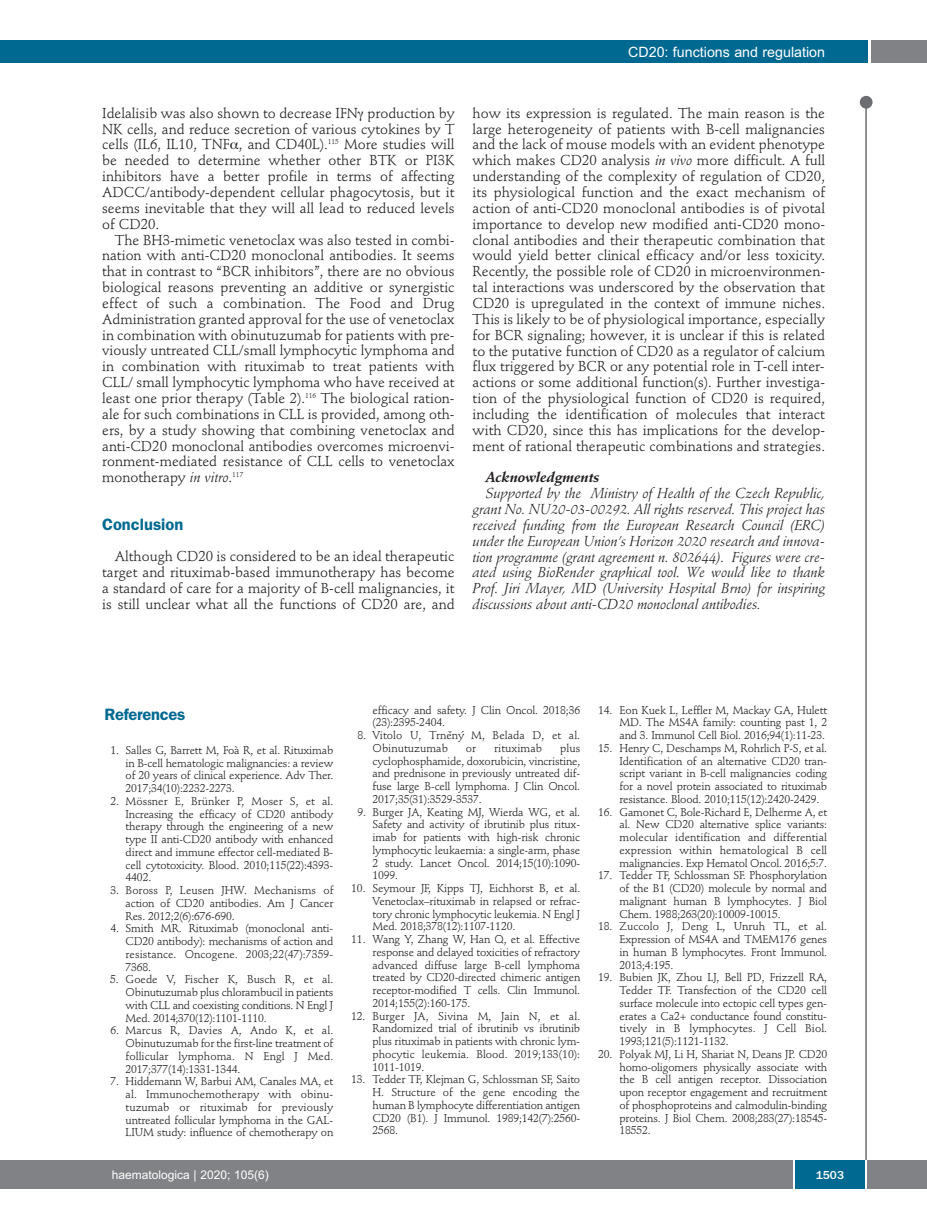
<style>
.page{position:relative;width:927px;height:1225px;background:#fff}
.page>*{position:absolute;margin:0;border:0;box-sizing:border-box;transform-origin:0 0}
.t1{font:600 16.5px "Franklin Gothic";letter-spacing:-.01em;color:#006991}
.t2{font:14.25px/15.9px "Stempel Schneidler";color:#231f20;text-align:justify}
.t3{font:italic 14.25px/15.9px "Stempel Schneidler";letter-spacing:-.005em;color:#231f20;text-align:justify}
.t4{font:14.25px "Arial";color:#fff}
.t5{font:italic 700 14.25px "Stempel Schneidler";letter-spacing:-.005em;color:#231f20}
.t6{font:12px "Arial";color:#fff}
.t7{font:500 12px "Franklin Gothic";color:#fff}
.t8{font:11.25px/12.8px "Stempel Schneidler";letter-spacing:-.015em;color:#231f20;text-align:justify}
.t9{font:11.25px/12.8px "Stempel Schneidler";letter-spacing:.005em;color:#231f20}
.s1{font-style:italic}
</style>
<div class="page">
<div style="left:860px;top:96px;width:12px;height:13px;background:#6c6d70;border-radius:50%"></div>
<hr style="left:865px;top:98px;width:2px;height:1062px;background:#6c6d70">
<div style="left:871px;top:40px;width:56px;height:22px;background:#808285"></div>
<div style="left:18px;top:40px;width:849px;height:22px;background:#006991"></div>
<div style="left:17px;top:1160px;width:910px;height:28px;background:#808285"></div>
<div style="left:795px;top:1160px;width:70px;height:28px;background:#006991"></div>
<hr style="left:793px;top:1160px;width:2px;height:28px;background:#fff">
<hr style="left:865px;top:1160px;width:2px;height:28px;background:#fff">
<div style="left:0;top:40px;width:19px;height:22px;background:#006991"></div>
<div style="left:0;top:1160px;width:18px;height:28px;background:#808285"></div>
<p class="t4" style="left:628px;top:44px;width:198px">CD20: functions and regulation</p>
<p class="t2" style="left:102px;top:106px;width:354px">Idelalisib was also shown to decrease IFN production by NK cells, and reduce secretion of various cytokines by T cells (IL6, IL10, TNF , and CD40L).<sup>115</sup> More studies will be needed to determine whether other BTK or PI3K inhibitors have a better profile in terms of affecting ADCC/antibody-dependent cellular phagocytosis, but it seems inevitable that they will all lead to reduced levels of CD20.</p>
<p class="t2" style="left:102px;top:233px;width:354px;text-indent:13px">The BH3-mimetic venetoclax was also tested in combi&shy;nation with anti-CD20 monoclonal antibodies. It seems that in contrast to “BCR inhibitors”, there are no obvious biological reasons preventing an additive or synergistic effect of such a combination. The Food and Drug Administration granted approval for the use of venetoclax in combination with obinutuzumab for patients with pre&shy;viously untreated CLL/small lymphocytic lymphoma and in combination with rituximab to treat patients with CLL/ small lymphocytic lymphoma who have received at least one prior therapy (Table 2).<sup>116</sup> The biological ration&shy;ale for such combinations in CLL is provided, among oth&shy;ers, by a study showing that combining venetoclax and anti-CD20 monoclonal antibodies overcomes microenvi&shy;ronment-mediated resistance of CLL cells to venetoclax monotherapy <span class="s1">in vitro</span>.<sup>117</sup></p>
<h1 class="t1" style="left:102px;top:518px;width:83px">Conclusion</h1>
<p class="t2" style="left:102px;top:550px;width:354px;text-indent:13px">Although CD20 is considered to be an ideal therapeutic target and rituximab-based immunotherapy has become a standard of care for a majority of B-cell malignancies, it is still unclear what all the functions of CD20 are, and</p>
<p class="t2" style="left:473px;top:106px;width:354px">how its expression is regulated. The main reason is the large heterogeneity of patients with B-cell malignancies and the lack of mouse models with an evident phenotype which makes CD20 analysis <span class="s1">in vivo</span> more difficult. A full understanding of the complexity of regulation of CD20, its physiological function and the exact mechanism of action of anti-CD20 monoclonal antibodies is of pivotal importance to develop new modified anti-CD20 mono&shy;clonal antibodies and their therapeutic combination that would yield better clinical efficacy and/or less toxicity.<br>Recently, the possible role of CD20 in microenvironmen&shy;tal interactions was underscored by the observation that CD20 is upregulated in the context of immune niches.<br>This is likely to be of physiological importance, especially for BCR signaling; however, it is unclear if this is related to the putative function of CD20 as a regulator of calcium flux triggered by BCR or any potential role in T-cell inter&shy;actions or some additional function(s). Further investiga&shy;tion of the physiological function of CD20 is required, including the identification of molecules that interact with CD20, since this has implications for the develop&shy;ment of rational therapeutic combinations and strategies.</p>
<p class="t5" style="left:485px;top:471px;width:116px">Acknowledgments</p>
<p class="t3" style="left:473px;top:487px;width:354px;text-indent:13px">Supported by the Ministry of Health of the Czech Republic, grant No. NU20-03-00292. All rights reserved. This project has received funding from the European Research Council (ERC) under the European Union’s Horizon 2020 research and innova&shy;tion programme (grant agreement n. 802644). Figures were cre&shy;ated using BioRender graphical tool. We would like to thank Prof. Jiri Mayer, MD (University Hospital Brno) for inspiring discussions about anti-CD20 monoclonal antibodies.</p>
<h1 class="t1" style="left:104px;top:708px;width:82px">References</h1>
<p class="t8" style="left:126px;top:745px;width:209px;text-indent:-15px">1. Salles G, Barrett M, Foà R, et al. Rituximab in B-cell hematologic malignancies: a review of 20 years of clinical experience. Adv Ther.<br>2017;34(10):2232-2273.</p>
<p class="t8" style="left:126px;top:796px;width:209px;text-indent:-15px">2. Mössner E, Brünker P, Moser S, et al.<br>Increasing the efficacy of CD20 antibody therapy through the engineering of a new type II anti-CD20 antibody with enhanced direct and immune effector cell-mediated B&shy;cell cytotoxicity. Blood. 2010;115(22):4393- 4402.</p>
<p class="t8" style="left:126px;top:885px;width:209px;text-indent:-15px">3. Boross P, Leusen JHW. Mechanisms of action of CD20 antibodies. Am J Cancer Res. 2012;2(6):676-690.</p>
<p class="t8" style="left:126px;top:923px;width:209px;text-indent:-15px">4. Smith MR. Rituximab (monoclonal anti-CD20 antibody): mechanisms of action and resistance. Oncogene. 2003;22(47):7359- 7368.</p>
<p class="t8" style="left:126px;top:974px;width:209px;text-indent:-15px">5. Goede V, Fischer K, Busch R, et al.<br>Obinutuzumab plus chlorambucil in patients with CLL and coexisting conditions. N Engl J Med. 2014;370(12):1101-1110.</p>
<p class="t8" style="left:126px;top:1025px;width:209px;text-indent:-15px">6. Marcus R, Davies A, Ando K, et al.<br>Obinutuzumab for the first-line treatment of follicular lymphoma. N Engl J Med.<br>2017;377(14):1331-1344.</p>
<p class="t8" style="left:126px;top:1076px;width:209px;text-indent:-15px">7. Hiddemann W, Barbui AM, Canales MA, et al. Immunochemotherapy with obinu&shy;tuzumab or rituximab for previously untreated follicular lymphoma in the GAL-LIUM study: influence of chemotherapy on</p>
<p class="t8" style="left:373px;top:704px;width:209px">efficacy and safety. J Clin Oncol. 2018;36 (23):2395-2404.</p>
<p class="t9" style="left:373px;top:730px;width:209px;text-indent:-15px">8. Vitolo U, Trneˇny´ M, Belada D, et al.<br>Obinutuzumab</p>
<p class="t8" style="left:373px;top:743px;width:209px;text-indent:188px">plus cyclophosphamide, doxorubicin, vincristine, and prednisone in previously untreated dif&shy;fuse large B-cell lymphoma. J Clin Oncol.<br>2017;35(31):3529-3537.</p>
<p class="t8" style="left:373px;top:806px;width:209px;text-indent:-15px">9. Burger JA, Keating MJ, Wierda WG, et al.<br>Safety and activity of ibrutinib plus ritux&shy;imab for patients with high-risk chronic lymphocytic leukaemia: a single-arm, phase 2 study. Lancet Oncol. 2014;15(10):1090- 1099.</p>
<p class="t8" style="left:373px;top:883px;width:209px;text-indent:-21px">10. Seymour JF, Kipps TJ, Eichhorst B, et al.<br>Venetoclax–rituximab in relapsed or refrac&shy;tory chronic lymphocytic leukemia. N Engl J Med. 2018;378(12):1107-1120.</p>
<p class="t8" style="left:373px;top:934px;width:209px;text-indent:-21px">11. Wang Y, Zhang W, Han Q, et al. Effective response and delayed toxicities of refractory advanced diffuse large B-cell lymphoma treated by CD20-directed chimeric antigen receptor-modified T cells. Clin Immunol.<br>2014;155(2):160-175.</p>
<p class="t8" style="left:373px;top:1010px;width:209px;text-indent:-21px">12. Burger JA, Sivina M, Jain N, et al.<br>Randomized trial of ibrutinib vs ibrutinib plus rituximab in patients with chronic lym&shy;phocytic leukemia. Blood. 2019;133(10):<br>1011-1019.</p>
<p class="t8" style="left:373px;top:1074px;width:209px;text-indent:-21px">13. Tedder TF, Klejman G, Schlossman SF, Saito H. Structure of the gene encoding the human B lymphocyte differentiation antigen CD20 (B1). J Immunol. 1989;142(7):2560- 2568.</p>
<p class="t8" style="left:466px;top:743px;width:12px">or</p>
<p class="t9" style="left:494px;top:743px;width:49px">rituximab</p>
<p class="t8" style="left:619px;top:704px;width:209px;text-indent:-21px">14. Eon Kuek L, Leffler M, Mackay GA, Hulett MD. The MS4A family: counting past 1, 2 and 3. Immunol Cell Biol. 2016;94(1):11-23.</p>
<p class="t8" style="left:619px;top:742px;width:209px;text-indent:-21px">15. Henry C, Deschamps M, Rohrlich P-S, et al.<br>Identification of an alternative CD20 tran&shy;script variant in B-cell malignancies coding for a novel protein associated to rituximab resistance. Blood. 2010;115(12):2420-2429.</p>
<p class="t8" style="left:619px;top:806px;width:209px;text-indent:-21px">16. Gamonet C, Bole-Richard E, Delherme A, et al. New CD20 alternative splice variants: molecular identification and differential expression within hematological B cell malignancies. Exp Hematol Oncol. 2016;5:7.</p>
<p class="t8" style="left:619px;top:870px;width:209px;text-indent:-21px">17. Tedder TF, Schlossman SF. Phosphorylation of the B1 (CD20) molecule by normal and malignant human B lymphocytes. J Biol Chem. 1988;263(20):10009-10015.</p>
<p class="t8" style="left:619px;top:921px;width:209px;text-indent:-21px">18. Zuccolo J, Deng L, Unruh TL, et al.<br>Expression of MS4A and TMEM176 genes in human B lymphocytes. Front Immunol.<br>2013;4:195.</p>
<p class="t8" style="left:619px;top:972px;width:209px;text-indent:-21px">19. Bubien JK, Zhou LJ, Bell PD, Frizzell RA, Tedder TF. Transfection of the CD20 cell surface molecule into ectopic cell types gen&shy;erates a Ca2+ conductance found constitu&shy;tively in B lymphocytes. J Cell Biol.<br>1993;121(5):1121-1132.</p>
<p class="t8" style="left:619px;top:1048px;width:209px;text-indent:-21px">20. Polyak MJ, Li H, Shariat N, Deans JP. CD20 homo-oligomers physically associate with the B cell antigen receptor. Dissociation upon receptor engagement and recruitment of phosphoproteins and calmodulin-binding proteins. J Biol Chem. 2008;283(27):18545- 18552.</p>
<p class="t6" style="left:112px;top:1167px;width:158px">haematologica | 2020; 105(6)</p>
<p class="t7" style="left:816px;top:1167px;width:30px">1503</p>
</div>
